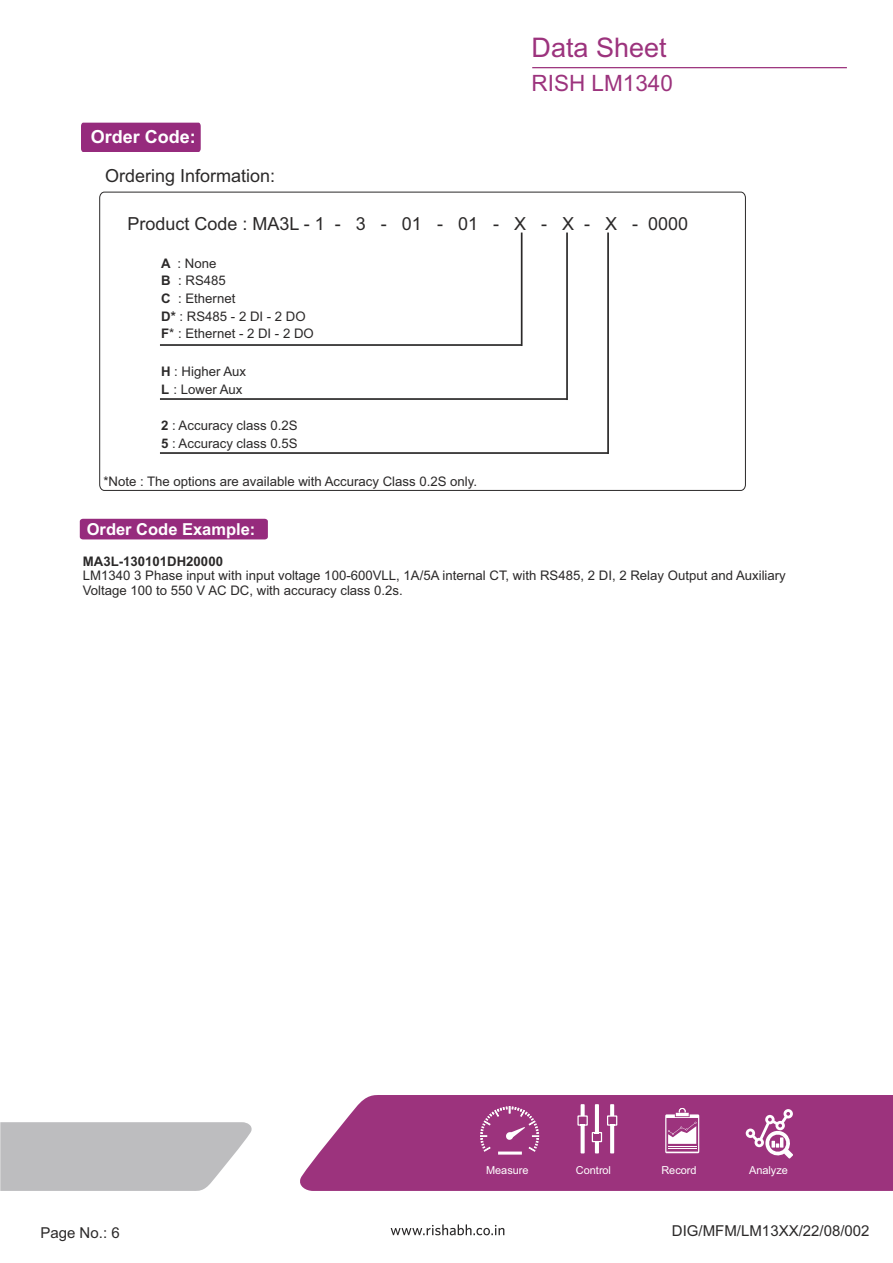
<style>
.page{position:relative;width:893px;height:1263px;background:#fff}
.page>*{position:absolute;margin:0;border:0;box-sizing:border-box;transform-origin:0 0}
.t1{font:27px "Arial";color:#9c337d}
.t2{font:22.5px "Arial";color:#9c337d}
.t3{font:18px "Arial";color:#2b2929}
.t4{font:700 18px "Arial";color:#fff}
.t5{font:700 16.5px "Arial";color:#fff}
.t6{font:15px "Arial";color:#2b2929}
.t7{font:13.2px/17.7px "Arial";color:#2b2929}
.t8{font:700 13.2px "Arial";color:#2b2929}
.t9{font:10.95px "Arial";color:#fff}
.s1{font-weight:700}
</style>
<div class="page">
<svg style="left:300px;top:1095px;width:593px;height:96px;background:#a13e84"></svg>
<svg style="left:0;top:1122px;width:252px;height:69px;background:#c2c2c4"></svg>
<svg style="left:746px;top:1109px;width:47px;height:49px"></svg>
<svg style="left:577px;top:1104px;width:40px;height:49px"></svg>
<hr style="left:498px;top:1151px;width:24px;height:3px;background:#fff">
<svg style="left:391px;top:1224px;width:113px;height:11px"></svg>
<svg style="left:665px;top:1108px;width:34px;height:45px"></svg>
<svg style="left:480px;top:1106px;width:59px;height:46px;background:#a94e8e"></svg>
<div style="left:81px;top:123px;width:120px;height:29px;background:#962b7d"></div>
<div style="left:80px;top:519px;width:188px;height:20px;background:#962b7d"></div>
<svg style="left:99px;top:191px;width:647px;height:300px"></svg>
<hr style="left:521px;top:233px;width:1px;height:113px;background:#2b2929">
<hr style="left:160px;top:344px;width:361px;height:2px;background:#2b2929">
<hr style="left:607px;top:233px;width:2px;height:221px;background:#2b2929">
<hr style="left:160px;top:452px;width:448px;height:2px;background:#2b2929">
<hr style="left:532px;top:67px;width:315px;height:1px;background:#9c337d">
<hr style="left:566px;top:233px;width:2px;height:167px;background:#2b2929">
<hr style="left:160px;top:398px;width:407px;height:2px;background:#2b2929">
<h3 class="t4" style="left:91px;top:130px;width:107px">Order Code:</h3>
<h3 class="t3" style="left:105px;top:168px;width:172px">Ordering Information:</h3>
<h1 class="t1" style="left:532px;top:37px;width:137px">Data Sheet</h1>
<h2 class="t2" style="left:532px;top:75px;width:143px">RISH LM1340</h2>
<h3 class="t3" style="left:127px;top:217px;width:562px">Product Code : MA3L - 1 - 3 - 01 - 01 - X - X - X - 0000</h3>
<p class="t7" style="left:161px;top:255px;width:154px"><span class="s1">A</span> : None<br><span class="s1">B</span> : RS485<br><span class="s1">C</span> : Ethernet<br><span class="s1">D*</span> : RS485 - 2 DI - 2 DO<br><span class="s1">F</span>* : Ethernet - 2 DI - 2 DO</p>
<p class="t7" style="left:161px;top:364px;width:87px"><span class="s1">H</span> : Higher Aux<br><span class="s1">L</span> : Lower Aux</p>
<p class="t7" style="left:161px;top:418px;width:138px"><span class="s1">2</span> : Accuracy class 0.2S<br><span class="s1">5</span> : Accuracy class 0.5S</p>
<p class="t7" style="left:103px;top:473px;width:375px">*Note : The options are available with Accuracy Class 0.2S only.</p>
<p class="t5" style="left:87px;top:523px;width:170px">Order Code Example:</p>
<p class="t8" style="left:83px;top:556px;width:142px">MA3L-130101DH20000</p>
<p class="t7" style="left:83px;top:569px;width:704px;line-height:14.7px">LM1340 3 Phase input with input voltage 100-600VLL, 1A/5A internal CT, with RS485, 2 DI, 2 Relay Output and Auxiliary<br>Voltage 100 to 550 V AC DC, with accuracy class 0.2s.</p>
<p class="t6" style="left:40px;top:1227px;width:81px">Page No.: 6</p>
<p class="t9" style="left:486px;top:1166px;width:44px">Measure</p>
<p class="t9" style="left:576px;top:1166px;width:37px">Control</p>
<p class="t9" style="left:661px;top:1165px;width:36px">Record</p>
<p class="t9" style="left:749px;top:1166px;width:40px">Analyze</p>
<p class="t6" style="left:672px;top:1224px;width:199px">DIG/MFM/LM13XX/22/08/002</p>
</div>
